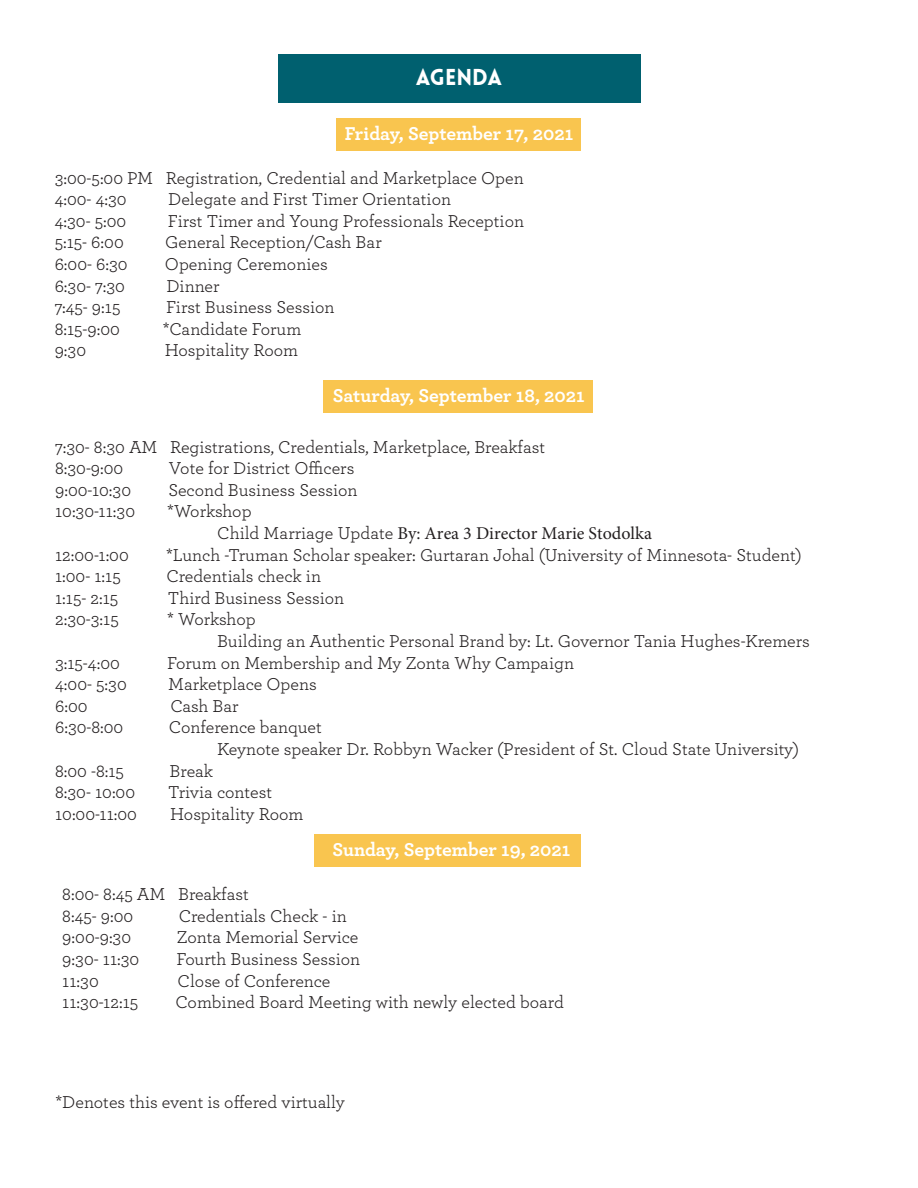
<style>
.page{position:relative;width:918px;height:1188px;background:#fff}
.page>*{position:absolute;margin:0;border:0;box-sizing:border-box;transform-origin:0 0}
.t1{font:900 22.5px "Lovelo";color:#fff}
.t2{font:700 19.5px "Archer";color:#fff}
.t3{font:18px "Archer";color:#231f20}
.t4{font:18px "Minion Pro";color:#231f20}
.s1{font-family:"Archer"}
</style>
<div class="page">
<div style="left:315px;top:834px;width:266px;height:33px;background:#f9c54f"></div>
<div style="left:324px;top:380px;width:269px;height:33px;background:#f9c54f"></div>
<div style="left:337px;top:118px;width:244px;height:33px;background:#f9c54f"></div>
<div style="left:279px;top:54px;width:362px;height:48px;background:#00606f"></div>
<p class="t1" style="left:416px;top:63px;width:88px">AGENDA</p>
<p class="t2" style="left:345px;top:119px;width:230px">Friday, September 17, 2021</p>
<p class="t3" style="left:55px;top:165px;width:471px">3:00-5:00 PM Registration, Credential and Marketplace Open</p>
<p class="t3" style="left:55px;top:187px;width:74px">4:00- 4:30</p>
<p class="t3" style="left:168px;top:187px;width:284px">Delegate and First Timer Orientation</p>
<p class="t3" style="left:55px;top:208px;width:73px">4:30- 5:00</p>
<p class="t3" style="left:168px;top:208px;width:358px">First Timer and Young Professionals Reception</p>
<p class="t3" style="left:55px;top:230px;width:71px">5:15- 6:00</p>
<p class="t3" style="left:165px;top:230px;width:218px">General Reception/Cash Bar</p>
<p class="t3" style="left:55px;top:252px;width:74px">6:00- 6:30</p>
<p class="t3" style="left:165px;top:252px;width:164px">Opening Ceremonies</p>
<p class="t3" style="left:55px;top:273px;width:72px">6:30- 7:30</p>
<p class="t3" style="left:166px;top:273px;width:55px">Dinner</p>
<p class="t3" style="left:55px;top:295px;width:67px">7:45- 9:15</p>
<p class="t3" style="left:166px;top:295px;width:170px">First Business Session</p>
<p class="t3" style="left:55px;top:316px;width:67px">8:15-9:00</p>
<p class="t3" style="left:163px;top:316px;width:140px">*Candidate Forum</p>
<p class="t3" style="left:55px;top:338px;width:33px">9:30</p>
<p class="t3" style="left:165px;top:338px;width:135px">Hospitality Room</p>
<p class="t2" style="left:333px;top:380px;width:254px">Saturday, September 18, 2021</p>
<p class="t3" style="left:55px;top:434px;width:491px">7:30- 8:30 AM Registrations, Credentials, Marketplace, Breakfast</p>
<p class="t3" style="left:55px;top:456px;width:70px">8:30-9:00</p>
<p class="t3" style="left:169px;top:456px;width:187px">Vote for District Officers</p>
<p class="t3" style="left:55px;top:478px;width:77px">9:00-10:30</p>
<p class="t3" style="left:168px;top:478px;width:191px">Second Business Session</p>
<p class="t3" style="left:55px;top:499px;width:81px">10:30-11:30</p>
<p class="t3" style="left:167px;top:499px;width:86px">*Workshop</p>
<p class="t4" style="left:217px;top:521px;width:436px"><span class="s1">Child Marriage Update</span> By: Area 3 Director Marie Stodolka</p>
<p class="t3" style="left:55px;top:542px;width:75px">12:00-1:00</p>
<p class="t3" style="left:166px;top:542px;width:637px">*Lunch -Truman Scholar speaker: Gurtaran Johal (University of Minnesota- Student)</p>
<p class="t3" style="left:55px;top:564px;width:67px">1:00- 1:15</p>
<p class="t3" style="left:166px;top:564px;width:156px">Credentials check in</p>
<p class="t3" style="left:55px;top:586px;width:65px">1:15- 2:15</p>
<p class="t3" style="left:168px;top:586px;width:178px">Third Business Session</p>
<p class="t3" style="left:55px;top:607px;width:65px">2:30-3:15</p>
<p class="t3" style="left:167px;top:607px;width:90px">* Workshop</p>
<p class="t3" style="left:217px;top:629px;width:594px">Building an Authentic Personal Brand by: Lt. Governor Tania Hughes-Kremers</p>
<p class="t3" style="left:55px;top:650px;width:66px">3:15-4:00</p>
<p class="t3" style="left:167px;top:650px;width:408px">Forum on Membership and My Zonta Why Campaign</p>
<p class="t3" style="left:55px;top:672px;width:73px">4:00- 5:30</p>
<p class="t3" style="left:168px;top:672px;width:150px">Marketplace Opens</p>
<p class="t3" style="left:55px;top:694px;width:34px">6:00</p>
<p class="t3" style="left:170px;top:694px;width:70px">Cash Bar</p>
<p class="t3" style="left:55px;top:715px;width:70px">6:30-8:00</p>
<p class="t3" style="left:169px;top:715px;width:154px">Conference banquet</p>
<p class="t3" style="left:217px;top:737px;width:584px">Keynote speaker Dr. Robbyn Wacker (President of St. Cloud State University)</p>
<p class="t3" style="left:55px;top:758px;width:71px">8:00 -8:15</p>
<p class="t3" style="left:170px;top:758px;width:45px">Break</p>
<p class="t3" style="left:55px;top:780px;width:82px">8:30- 10:00</p>
<p class="t3" style="left:168px;top:780px;width:106px">Trivia contest</p>
<p class="t3" style="left:55px;top:802px;width:83px">10:00-11:00</p>
<p class="t3" style="left:170px;top:802px;width:135px">Hospitality Room</p>
<p class="t2" style="left:332px;top:834px;width:240px">Sunday, September 19, 2021</p>
<p class="t3" style="left:62px;top:882px;width:188px">8:00- 8:45 AM Breakfast</p>
<p class="t3" style="left:62px;top:904px;width:72px">8:45- 9:00</p>
<p class="t3" style="left:179px;top:904px;width:170px">Credentials Check - in</p>
<p class="t3" style="left:62px;top:925px;width:70px">9:00-9:30</p>
<p class="t3" style="left:177px;top:925px;width:183px">Zonta Memorial Service</p>
<p class="t3" style="left:62px;top:947px;width:78px">9:30- 11:30</p>
<p class="t3" style="left:177px;top:947px;width:185px">Fourth Business Session</p>
<p class="t3" style="left:62px;top:968px;width:38px">11:30</p>
<p class="t3" style="left:177px;top:968px;width:155px">Close of Conference</p>
<p class="t3" style="left:62px;top:990px;width:77px">11:30-12:15</p>
<p class="t3" style="left:176px;top:990px;width:390px">Combined Board Meeting with newly elected board</p>
<p class="t3" style="left:55px;top:1089px;width:291px">*Denotes this event is offered virtually</p>
</div>
